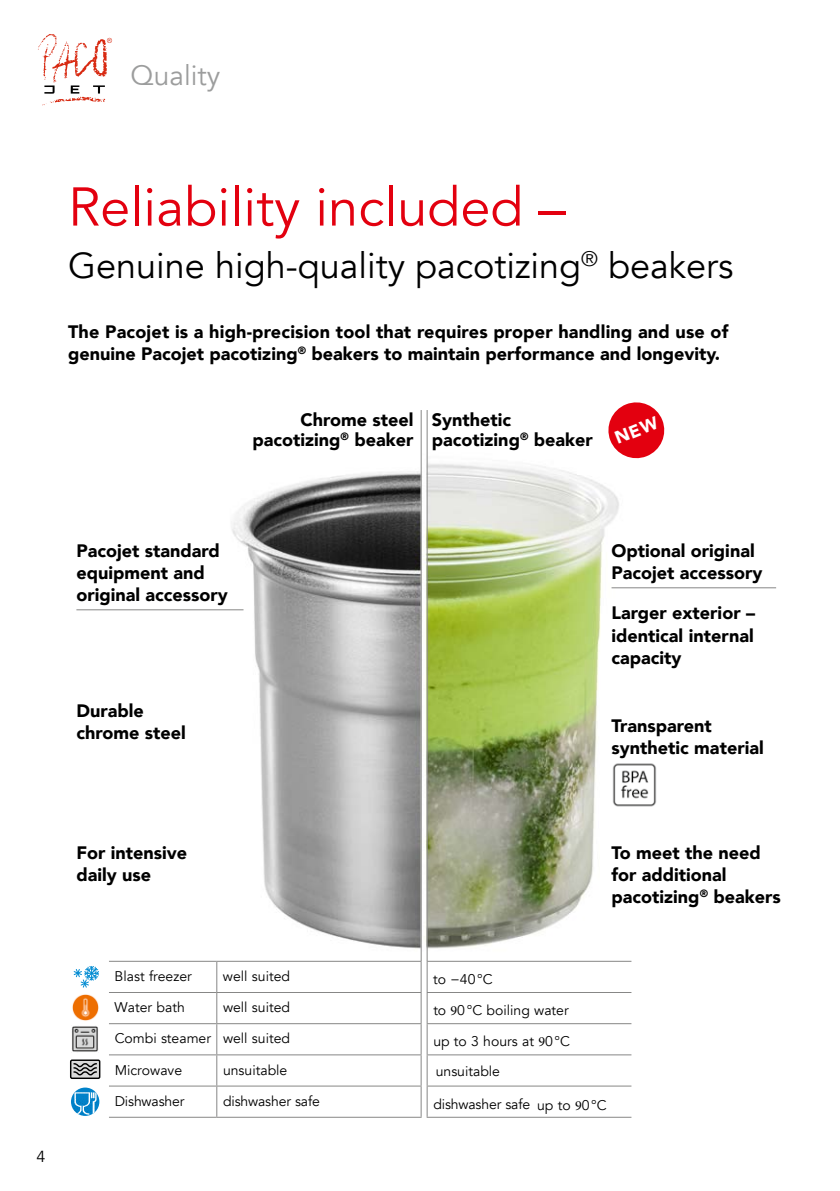
<style>
.page{position:relative;width:840px;height:1191px;background:#fff}
.page>*{position:absolute;margin:0;border:0;box-sizing:border-box;transform-origin:0 0}
.t1{font:54px "Avenir";color:#e3000f}
.t2{font:36px "Avenir";color:#000}
.t3{font:28px "Avenir";color:#9c9d9d}
.t4{font:900 18px/22px "Avenir";color:#000}
.t5{font:16px "Avenir";color:#000}
.t6{font:14px "Avenir";color:#000}
.s1{font-family:"Minion Pro"}
</style>
<div class="page">
<img style="left:200px;top:429px;width:477px;height:556px">
<hr style="left:426px;top:410px;width:1px;height:551px;background:#878786">
<hr style="left:420px;top:410px;width:1px;height:551px;background:#878786">
<svg style="left:73px;top:966px;width:26px;height:22px"></svg>
<svg style="left:71px;top:1087px;width:28px;height:29px"></svg>
<img style="left:73px;top:1092px;width:24px;height:24px">
<img style="left:72px;top:994px;width:27px;height:27px">
<img style="left:71px;top:1026px;width:28px;height:26px">
<div style="left:71px;top:1060px;width:29px;height:18px;background:#dadada"></div>
<div style="left:70px;top:1059px;width:30px;height:20px;border:1px solid #000"></div>
<svg style="left:73px;top:1063px;width:24px;height:13px"></svg>
<svg style="left:38px;top:34px;width:74px;height:72px"></svg>
<div style="left:421px;top:961px;width:6px;height:156px;background:#fff"></div>
<hr style="left:109px;top:992px;width:108px;height:1px;background:#878786">
<hr style="left:217px;top:992px;width:204px;height:1px;background:#878786">
<hr style="left:426px;top:992px;width:205px;height:1px;background:#878786">
<hr style="left:109px;top:1023px;width:108px;height:1px;background:#878786">
<hr style="left:217px;top:1023px;width:204px;height:1px;background:#878786">
<hr style="left:426px;top:1023px;width:205px;height:1px;background:#878786">
<hr style="left:109px;top:1054px;width:108px;height:1px;background:#878786">
<hr style="left:217px;top:1054px;width:204px;height:1px;background:#878786">
<hr style="left:426px;top:1054px;width:205px;height:1px;background:#878786">
<hr style="left:109px;top:1085px;width:108px;height:1px;background:#878786">
<hr style="left:217px;top:1085px;width:204px;height:1px;background:#878786">
<hr style="left:426px;top:1085px;width:205px;height:1px;background:#878786">
<hr style="left:109px;top:1116px;width:108px;height:1px;background:#878786">
<hr style="left:217px;top:1116px;width:204px;height:1px;background:#878786">
<hr style="left:426px;top:1116px;width:205px;height:1px;background:#878786">
<hr style="left:216px;top:961px;width:1px;height:31px;background:#878786">
<hr style="left:216px;top:993px;width:1px;height:30px;background:#878786">
<hr style="left:216px;top:1024px;width:1px;height:30px;background:#878786">
<hr style="left:216px;top:1055px;width:1px;height:30px;background:#878786">
<hr style="left:216px;top:1086px;width:1px;height:30px;background:#878786">
<hr style="left:109px;top:960px;width:108px;height:1px;background:#878786">
<hr style="left:217px;top:960px;width:204px;height:1px;background:#878786">
<hr style="left:426px;top:960px;width:205px;height:1px;background:#878786">
<hr style="left:426px;top:961px;width:1px;height:31px;background:#878786">
<hr style="left:426px;top:993px;width:1px;height:30px;background:#878786">
<hr style="left:426px;top:1024px;width:1px;height:30px;background:#878786">
<hr style="left:426px;top:1055px;width:1px;height:30px;background:#878786">
<hr style="left:426px;top:1086px;width:1px;height:30px;background:#878786">
<hr style="left:420px;top:961px;width:1px;height:31px;background:#878786">
<hr style="left:420px;top:993px;width:1px;height:30px;background:#878786">
<hr style="left:420px;top:1024px;width:1px;height:30px;background:#878786">
<hr style="left:420px;top:1055px;width:1px;height:30px;background:#878786">
<hr style="left:420px;top:1086px;width:1px;height:30px;background:#878786">
<hr style="left:76px;top:609px;width:167px;height:1px;background:#878786">
<hr style="left:611px;top:587px;width:164px;height:1px;background:#878786">
<img style="left:603px;top:753px;width:62px;height:62px">
<svg style="left:604px;top:402px;width:63px;height:60px"></svg>
<h3 class="t3" style="left:130px;top:58px;width:91px">Quality</h3>
<h1 class="t1" style="left:68px;top:175px;width:498px">Reliability included –</h1>
<h2 class="t2" style="left:68px;top:244px;width:666px">Genuine high-quality pacotizing<sup>®</sup> beakers</h2>
<p class="t4" style="left:68px;top:321px;width:661px">The Pacojet is a high-precision tool that requires proper handling and use of genuine Pacojet pacotizing<sup>®</sup> beakers to maintain performance and longevity.</p>
<p class="t4" style="left:252px;top:409px;width:162px;line-height:20px;text-align:right">Chrome steel pacotizing<sup>®</sup> beaker</p>
<p class="t4" style="left:431px;top:409px;width:162px;line-height:20px">Synthetic pacotizing<sup>®</sup> beaker</p>
<p class="t4" style="left:76px;top:539px;width:153px">Pacojet standard equipment and original accessory</p>
<p class="t4" style="left:76px;top:699px;width:111px">Durable chrome steel</p>
<p class="t4" style="left:611px;top:539px;width:152px">Optional original<br>Pacojet accessory</p>
<p class="t4" style="left:611px;top:602px;width:145px;text-align:justify">Larger exterior – identical internal capacity</p>
<p class="t4" style="left:611px;top:714px;width:154px">Transparent synthetic material</p>
<p class="t5" style="left:36px;top:1146px;width:10px">4</p>
<p class="t4" style="left:76px;top:840px;width:112px">For intensive daily use</p>
<p class="t4" style="left:611px;top:840px;width:171px">To meet the need for additional pacotizing<sup>®</sup> beakers</p>
<p class="t6" style="left:115px;top:968px;width:79px">Blast freezer</p>
<p class="t6" style="left:223px;top:968px;width:68px">well suited</p>
<p class="t6" style="left:433px;top:970px;width:61px">to −40°C</p>
<p class="t6" style="left:115px;top:999px;width:72px">Water bath</p>
<p class="t6" style="left:223px;top:999px;width:68px">well suited</p>
<p class="t6" style="left:433px;top:1002px;width:137px">to <span class="s1">9</span>0 °C boiling water</p>
<p class="t6" style="left:115px;top:1030px;width:177px">Combi steamer well suited</p>
<p class="t6" style="left:433px;top:1033px;width:138px">up to 3 hours at <span class="s1">9</span>0 °C</p>
<p class="t6" style="left:115px;top:1061px;width:69px">Microwave</p>
<p class="t6" style="left:223px;top:1061px;width:66px">unsuitable</p>
<p class="t6" style="left:115px;top:1093px;width:71px">Dishwasher</p>
<p class="t6" style="left:223px;top:1093px;width:98px">dishwasher safe</p>
<p class="t6" style="left:433px;top:1095px;width:98px">dishwasher safe</p>
<p class="t6" style="left:435px;top:1063px;width:66px">unsuitable</p>
<p class="t6" style="left:537px;top:1097px;width:71px">up to <span class="s1">9</span>0 °C</p>
</div>
